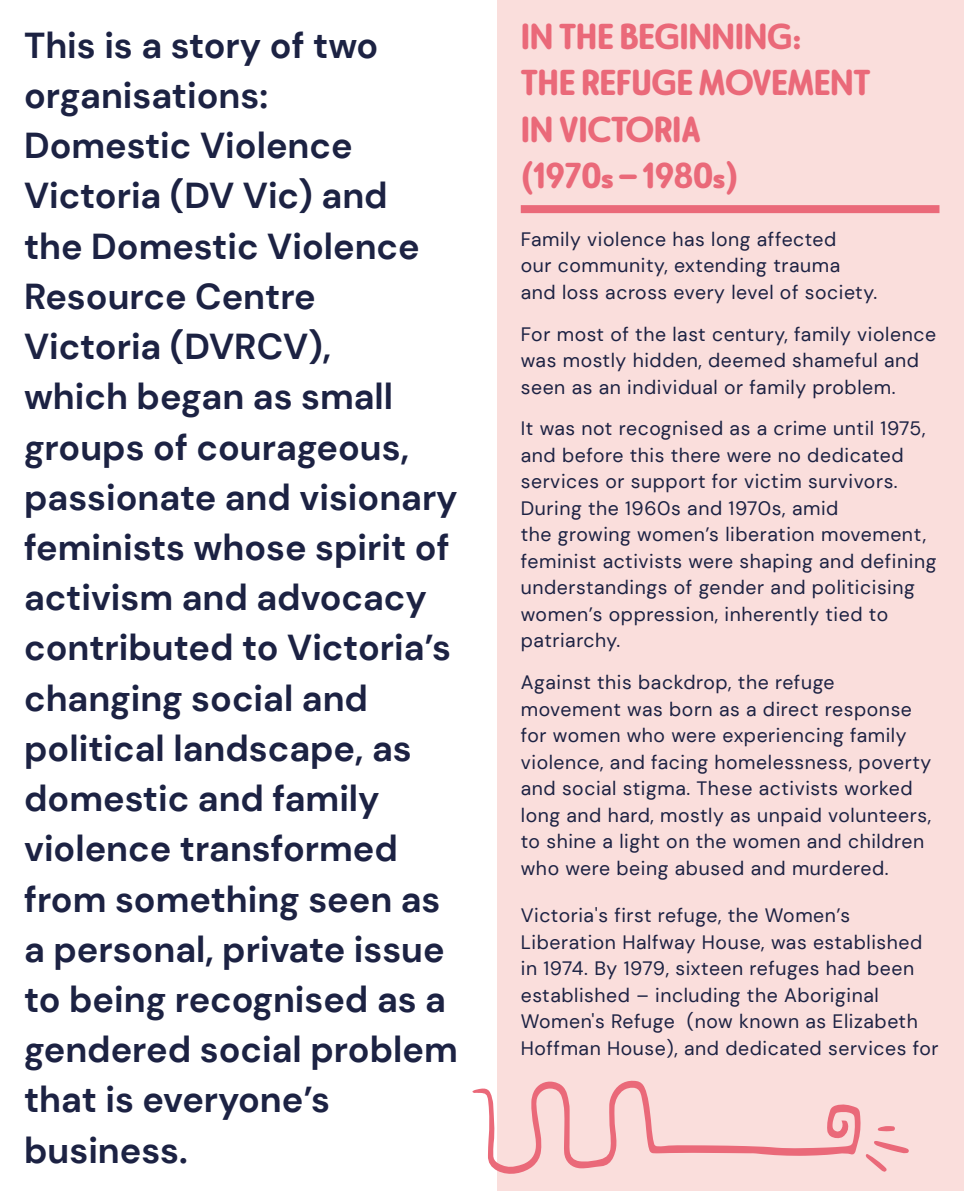
<style>
.page{position:relative;width:964px;height:1191px;background:#fff}
.page>*{position:absolute;margin:0;border:0;box-sizing:border-box;transform-origin:0 0}
.t1{font:700 36px/50.2px "DM Sans";color:#1c2243}
.t2{font:900 36px/46.4px "Le Havre Rounded";letter-spacing:-.01em;color:#ea6979}
.t3{font:19.4px/26.4px "DM Sans";letter-spacing:.03em;color:#1c2243}
</style>
<div class="page">
<div style="left:498px;top:0;width:466px;height:1191px;background:#fadedc"></div>
<div style="left:521px;top:205px;width:418px;height:8px;background:#ea6979"></div>
<svg style="left:472px;top:1079px;width:437px;height:97px"></svg>
<p class="t1" style="left:24px;top:20px;width:435px">This is a story of two organisations:<br>Domestic Violence<br>Victoria (DV Vic) and<br>the Domestic Violence<br>Resource Centre<br>Victoria (DVRCV),<br>which began as small groups of courageous, passionate and visionary feminists whose spirit of activism and advocacy contributed to Victoria’s changing social and political landscape, as domestic and family violence transformed from something seen as a personal, private issue to being recognised as a gendered social problem that is everyone’s business.</p>
<p class="t2" style="left:521px;top:13px;width:351px">IN THE BEGINNING:<br>THE REFUGE MOVEMENT<br>IN VICTORIA<br>(1970s – 1980s)</p>
<p class="t3" style="left:521px;top:225px;width:358px">Family violence has long affected<br>our community, extending trauma and loss across every level of society.</p>
<p class="t3" style="left:521px;top:320px;width:417px">For most of the last century, family violence was mostly hidden, deemed shameful and seen as an individual or family problem.</p>
<p class="t3" style="left:521px;top:415px;width:417px">It was not recognised as a crime until 1975, and before this there were no dedicated services or support for victim survivors.<br>During the 1960s and 1970s, amid<br>the growing women’s liberation movement, feminist activists were shaping and defining understandings of gender and politicising women’s oppression, inherently tied to patriarchy.</p>
<p class="t3" style="left:521px;top:669px;width:412px">Against this backdrop, the refuge movement was born as a direct response for women who were experiencing family violence, and facing homelessness, poverty and social stigma. These activists worked long and hard, mostly as unpaid volunteers, to shine a light on the women and children who were being abused and murdered.</p>
<p class="t3" style="left:521px;top:902px;width:419px">Victoria's first refuge, the Women’s Liberation Halfway House, was established in 1974. By 1979, sixteen refuges had been established – including the Aboriginal Women's Refuge (now known as Elizabeth Hoffman House), and dedicated services for</p>
</div>
